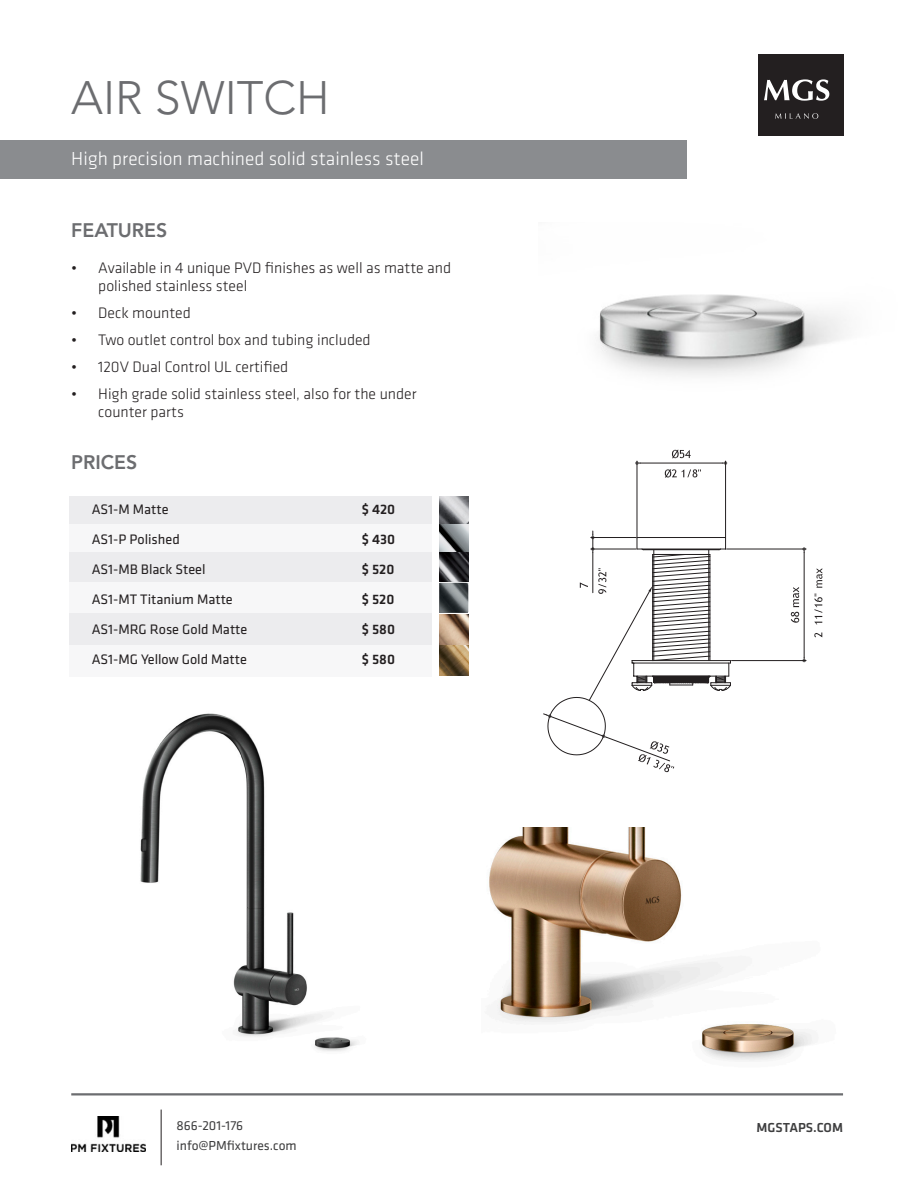
<style>
.page{position:relative;width:919px;height:1187px;background:#fff}
.page>*{position:absolute;margin:0;border:0;box-sizing:border-box;transform-origin:0 0}
.t1{font:300 46.5px "Avenir";color:#6c6d70}
.t2{font:300 19.5px "Klavika";color:#fff}
.t3{font:800 19.5px "Avenir";color:#6c6d70}
.t4{font:300 15.75px/18px "Klavika";color:#231f20}
.t5{font:14.25px "Klavika";color:#231f20}
.t6{font:500 14.25px "Klavika";color:#231f20}
.t7{font:13.5px "Klavika";color:#3e3e3f}
.t8{font:500 13.5px "Klavika";color:#3e3e3f}
</style>
<div class="page">
<div style="left:70px;top:496px;width:362px;height:28px;background:#ececee"></div>
<img style="left:439px;top:497px;width:29px;height:26px">
<div style="left:70px;top:524px;width:362px;height:28px;background:#f7f7f8"></div>
<img style="left:439px;top:525px;width:29px;height:26px">
<div style="left:70px;top:552px;width:362px;height:30px;background:#ececee"></div>
<img style="left:439px;top:553px;width:29px;height:29px">
<div style="left:70px;top:582px;width:362px;height:31px;background:#f7f7f8"></div>
<svg style="left:439px;top:582px;width:29px;height:30px"></svg>
<div style="left:70px;top:613px;width:362px;height:32px;background:#ececee"></div>
<img style="left:439px;top:614px;width:29px;height:31px">
<div style="left:70px;top:645px;width:362px;height:31px;background:#f7f7f8"></div>
<svg style="left:439px;top:645px;width:29px;height:30px"></svg>
<div style="left:0;top:140px;width:686px;height:38px;background:#8a8c8f"></div>
<div style="left:757px;top:54px;width:86px;height:82px;background:#231f20"></div>
<svg style="left:764px;top:79px;width:65px;height:22px"></svg>
<svg style="left:775px;top:113px;width:43px;height:6px"></svg>
<hr style="left:636px;top:461px;width:1px;height:76px;background:#231f20">
<hr style="left:725px;top:461px;width:1px;height:76px;background:#231f20">
<hr style="left:640px;top:463px;width:82px;height:1px;background:#231f20">
<svg style="left:635px;top:461px;width:5px;height:3px"></svg>
<svg style="left:672px;top:450px;width:18px;height:8px"></svg>
<hr style="left:726px;top:548px;width:80px;height:1px;background:#231f20">
<hr style="left:731px;top:660px;width:75px;height:1px;background:#231f20">
<hr style="left:803px;top:552px;width:1px;height:105px;background:#231f20">
<svg style="left:802px;top:547px;width:3px;height:5px"></svg>
<svg style="left:790px;top:587px;width:9px;height:35px"></svg>
<svg style="left:664px;top:469px;width:37px;height:9px"></svg>
<svg style="left:816px;top:568px;width:6px;height:19px"></svg>
<svg style="left:814px;top:632px;width:8px;height:5px"></svg>
<svg style="left:814px;top:593px;width:8px;height:31px"></svg>
<svg style="left:543px;top:531px;width:188px;height:241px"></svg>
<hr style="left:71px;top:1093px;width:772px;height:2px;background:#6c6d70">
<img style="left:598px;top:294px;width:248px;height:82px">
<img style="left:140px;top:713px;width:218px;height:338px">
<img style="left:489px;top:827px;width:324px;height:234px">
<img style="left:71px;top:1116px;width:75px;height:35px">
<hr style="left:161px;top:1109px;width:1px;height:56px;background:#231f20">
<p class="t1" style="left:71px;top:71px;width:260px">AIR SWITCH</p>
<p class="t2" style="left:71px;top:148px;width:354px">High precision machined solid stainless steel</p>
<p class="t3" style="left:71px;top:219px;width:98px">FEATURES</p>
<p class="t4" style="left:98px;top:259px;width:354px;text-indent:-27px">• Available in 4 unique PVD finishes as well as matte and polished stainless steel</p>
<p class="t4" style="left:71px;top:304px;width:121px">• Deck mounted</p>
<p class="t4" style="left:71px;top:331px;width:301px">• Two outlet control box and tubing included</p>
<p class="t4" style="left:71px;top:358px;width:219px">• 120V Dual Control UL certified</p>
<p class="t4" style="left:98px;top:385px;width:320px;text-indent:-27px">• High grade solid stainless steel, also for the under counter parts</p>
<p class="t3" style="left:71px;top:451px;width:68px">PRICES</p>
<p class="t5" style="left:92px;top:501px;width:78px">AS1-M Matte</p>
<p class="t6" style="left:362px;top:501px;width:35px">$ 420</p>
<p class="t5" style="left:92px;top:531px;width:90px">AS1-P Polished</p>
<p class="t6" style="left:362px;top:531px;width:35px">$ 430</p>
<p class="t5" style="left:92px;top:561px;width:115px">AS1-MB Black Steel</p>
<p class="t6" style="left:362px;top:561px;width:34px">$ 520</p>
<p class="t5" style="left:92px;top:591px;width:143px">AS1-MT Titanium Matte</p>
<p class="t6" style="left:362px;top:591px;width:34px">$ 520</p>
<p class="t5" style="left:92px;top:621px;width:157px">AS1-MRG Rose Gold Matte</p>
<p class="t6" style="left:362px;top:621px;width:35px">$ 580</p>
<p class="t5" style="left:92px;top:651px;width:157px">AS1-MG Yellow Gold Matte</p>
<p class="t6" style="left:362px;top:651px;width:35px">$ 580</p>
<p class="t7" style="left:176px;top:1117px;width:68px">866-201-176</p>
<p class="t8" style="left:756px;top:1120px;width:88px">MGSTAPS.COM</p>
<p class="t7" style="left:176px;top:1137px;width:122px">info@PMfixtures.com</p>
</div>
